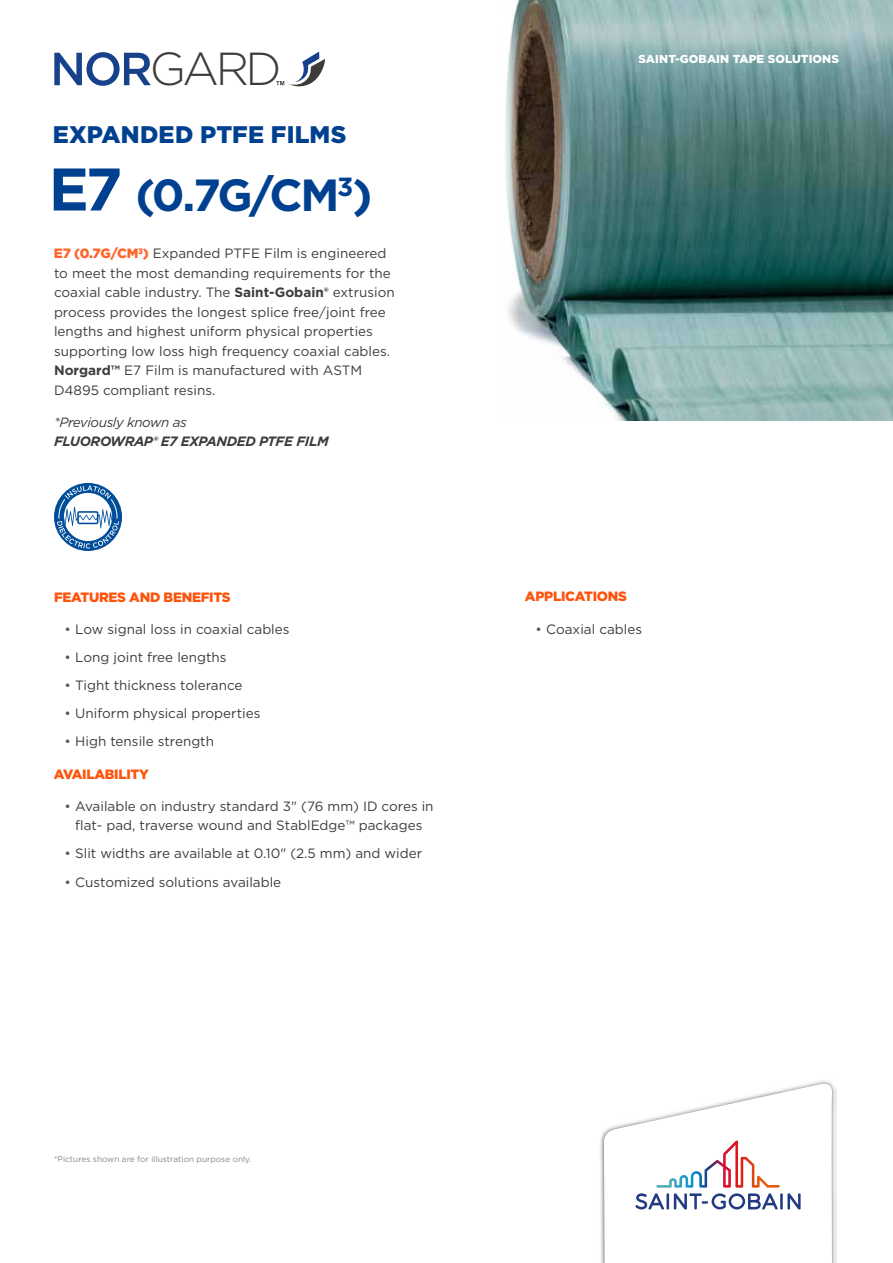
<style>
.page{position:relative;width:893px;height:1263px;background:#fff}
.page>*{position:absolute;margin:0;border:0;box-sizing:border-box;transform-origin:0 0}
.t1{font:300 46.2px "Gotham";color:#3c3c3b}
.t2{font:700 45px "Gotham";color:#004090}
.t3{font:900 24px "Gotham";letter-spacing:.01em;color:#004090}
.t4{font:13.5px/19.5px "Gotham";color:#3c3c3b;text-align:center}
.t5{font:900 13.5px "Gotham";letter-spacing:-.02em;color:#ff520b}
.t6{font:italic 700 13.5px "Gotham";letter-spacing:-.03em;color:#3c3c3b}
.t7{font:italic 13.5px "Gotham";letter-spacing:-.03em;color:#3c3c3b}
.t8{font:900 11.55px "Gotham";letter-spacing:.01em;color:#fff}
.t9{font:8.25px "Gotham";color:#878787}
.s1{font-size:60px}
.s2{font-weight:900;color:#ff6429}
.s3{font-weight:700}
.s4{color:#575756}
</style>
<div class="page">
<img style="left:505px;top:0;width:388px;height:421px">
<img style="left:600px;top:1086px;width:236px;height:177px">
<svg style="left:604px;top:1080px;width:229px;height:183px"></svg>
<svg style="left:276px;top:52px;width:49px;height:35px"></svg>
<svg style="left:54px;top:52px;width:97px;height:34px"></svg>
<svg style="left:54px;top:483px;width:68px;height:68px"></svg>
<h1 class="t1" style="left:150px;top:40px;width:133px">GARD</h1>
<h3 class="t3" style="left:53px;top:117px;width:295px">EXPANDED PTFE FILMS</h3>
<h2 class="t2" style="left:49px;top:165px;width:325px"><span class="s1">E7</span> (0.7G/CM<sup>3</sup>)</h2>
<p class="t4" style="left:54px;top:243px;width:342px;text-align:left"><span class="s2">E7 (0.7G/CM</span><sup>3</sup><span class="s2">)</span> Expanded PTFE Film is engineered to meet the most demanding requirements for the coaxial cable industry. The <span class="s3">Saint-Gobain®</span> extrusion process provides the longest splice free/joint free lengths and highest uniform physical properties supporting low loss high frequency coaxial cables.<br><span class="s3">Norgard™</span> E7 Film is manufactured with ASTM D4895 compliant resins.</p>
<p class="t7" style="left:54px;top:413px;width:134px">*Previously known as</p>
<p class="t6" style="left:54px;top:433px;width:276px">FLUOROWRAP® E7 EXPANDED PTFE FILM</p>
<p class="t5" style="left:54px;top:588px;width:178px">FEATURES AND BENEFITS</p>
<p class="t4" style="left:65px;top:620px;width:226px"><span class="s4">•</span> Low signal loss in coaxial cables</p>
<p class="t4" style="left:65px;top:648px;width:164px"><span class="s4">•</span> Long joint free lengths</p>
<p class="t4" style="left:65px;top:676px;width:179px"><span class="s4">•</span> Tight thickness tolerance</p>
<p class="t4" style="left:65px;top:704px;width:197px"><span class="s4">•</span> Uniform physical properties</p>
<p class="t4" style="left:65px;top:732px;width:151px"><span class="s4">•</span> High tensile strength</p>
<p class="t5" style="left:54px;top:765px;width:97px">AVAILABILITY</p>
<p class="t4" style="left:65px;top:796px;width:370px"><span class="s4">•</span> Available on industry standard 3" (76 mm) ID cores in flat- pad, traverse wound and StablEdge™ packages</p>
<p class="t4" style="left:65px;top:844px;width:359px"><span class="s4">•</span> Slit widths are available at 0.10" (2.5 mm) and wider</p>
<p class="t4" style="left:65px;top:872px;width:218px"><span class="s4">•</span> Customized solutions available</p>
<p class="t8" style="left:638px;top:51px;width:202px">SAINT-GOBAIN TAPE SOLUTIONS</p>
<p class="t5" style="left:525px;top:587px;width:103px">APPLICATIONS</p>
<p class="t4" style="left:536px;top:619px;width:108px"><span class="s4">•</span> Coaxial cables</p>
<p class="t9" style="left:54px;top:1154px;width:199px">*Pictures shown are for illustration purpose only.</p>
</div>
